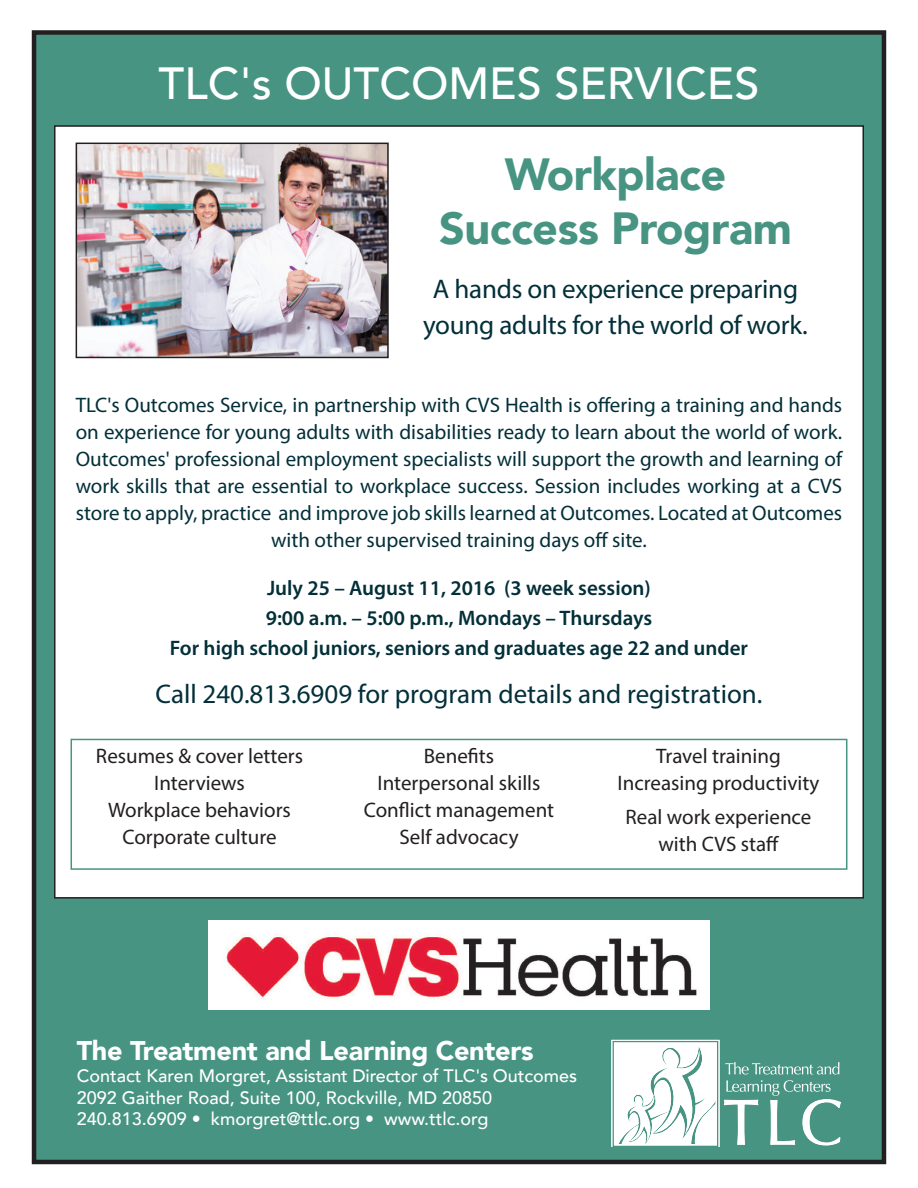
<style>
.page{position:relative;width:918px;height:1188px;background:#fff}
.page>*{position:absolute;margin:0;border:0;box-sizing:border-box;transform-origin:0 0}
.t1{font:900 45px/54px "Avenir LT";letter-spacing:-.01em;color:#479482;text-align:center}
.t2{font:500 45px "Avenir LT";color:#fff}
.t3{font:27px/36px "Myriad Pro";letter-spacing:-.01em;color:#032f39;text-align:center}
.t4{font:900 27px "Avenir LT";letter-spacing:-.01em;color:#fff}
.t5{font:21px/27px "Myriad Pro";color:#032f39;text-align:center}
.t6{font:21px/27px "Myriad Pro";color:#231f20;text-align:center}
.t7{font:600 21px/30px "Myriad Pro";color:#032f39;text-align:center}
.t8{font:500 18px/21.6px "Avenir LT";color:#fff}
</style>
<div class="page">
<div style="left:34px;top:32px;width:850px;height:1130px;background:#479482"></div>
<div style="left:32px;top:30px;width:854px;height:1134px;border:4px solid #231f20"></div>
<div style="left:55px;top:126px;width:808px;height:772px;background:#fff"></div>
<div style="left:71px;top:739px;width:776px;height:131px;border:2px solid #479482"></div>
<svg style="left:611px;top:1040px;width:230px;height:107px"></svg>
<img style="left:209px;top:920px;width:500px;height:90px">
<img style="left:79px;top:146px;width:307px;height:209px">
<div style="left:76px;top:143px;width:313px;height:215px;border:2px solid #231f20"></div>
<h1 class="t2" style="left:159px;top:57px;width:602px">TLC's OUTCOMES SERVICES</h1>
<h1 class="t1" style="left:439px;top:147px;width:354px">Workplace<br>Success Program</h1>
<p class="t3" style="left:423px;top:271px;width:386px">A hands on experience preparing young adults for the world of work.</p>
<p class="t5" style="left:76px;top:391px;width:768px">TLC's Outcomes Service, in partnership with CVS Health is offering a training and hands on experience for young adults with disabilities ready to learn about the world of work.<br>Outcomes' professional employment specialists will support the growth and learning of work skills that are essential to workplace success. Session includes working at a CVS store to apply, practice and improve job skills learned at Outcomes. Located at Outcomes with other supervised training days off site.</p>
<p class="t7" style="left:170px;top:572px;width:580px">July 25 – August 11, 2016 (3 week session)<br>9:00 a.m. – 5:00 p.m., Mondays – Thursdays<br>For high school juniors, seniors and graduates age 22 and under</p>
<p class="t3" style="left:156px;top:676px;width:608px">Call 240.813.6909 for program details and registration.</p>
<p class="t6" style="left:96px;top:742px;width:209px">Resumes &amp; cover letters<br>Interviews<br>Workplace behaviors<br>Corporate culture</p>
<p class="t6" style="left:364px;top:742px;width:192px">Benefits<br>Interpersonal skills<br>Conflict management<br>Self advocacy</p>
<p class="t6" style="left:618px;top:742px;width:203px">Travel training<br>Increasing productivity</p>
<p class="t6" style="left:626px;top:803px;width:187px">Real work experience with CVS staff</p>
<p class="t4" style="left:77px;top:1035px;width:459px">The Treatment and Learning Centers</p>
<p class="t8" style="left:77px;top:1065px;width:502px">Contact Karen Morgret, Assistant Director of TLC's Outcomes<br>2092 Gaither Road, Suite 100, Rockville, MD 20850<br>240.813.6909 • kmorgret@ttlc.org • www.ttlc.org</p>
</div>
